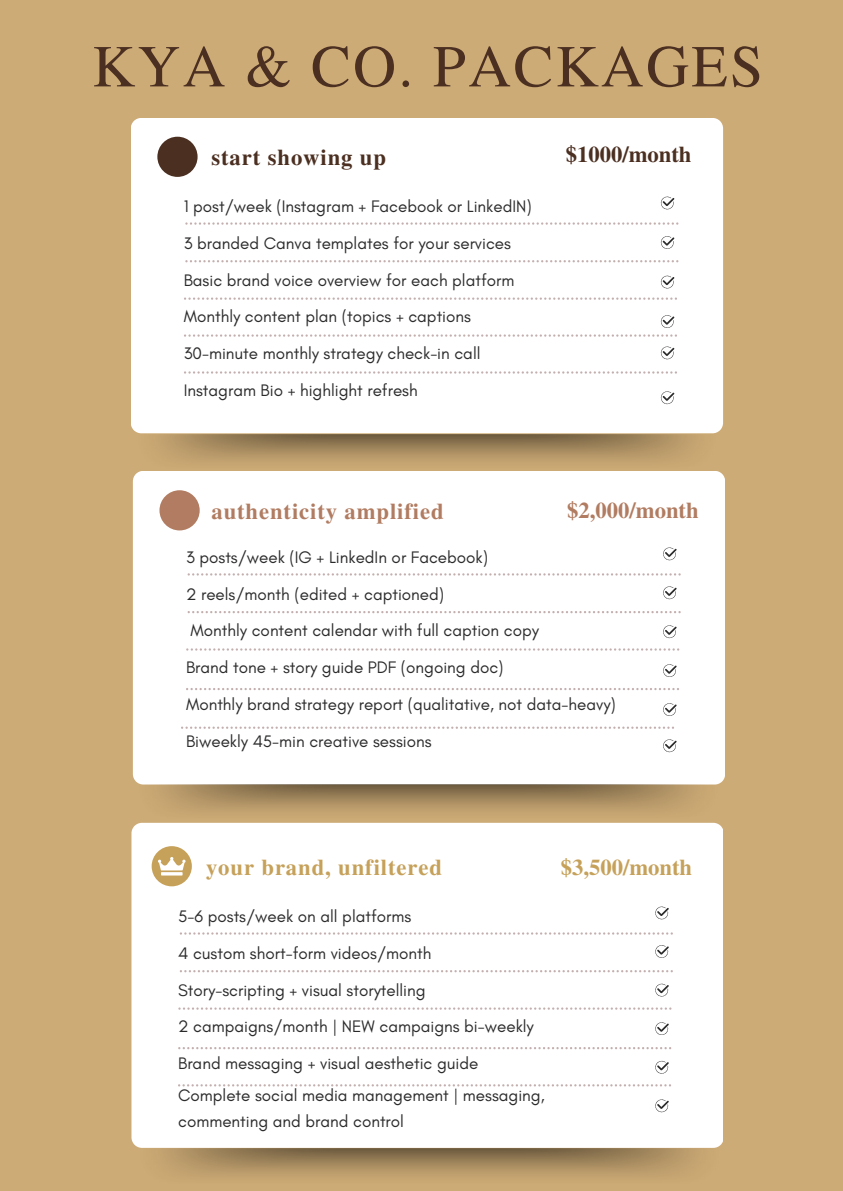
<style>
.page{position:relative;width:843px;height:1191px;background:#fff}
.page>*{position:absolute;margin:0;border:0;box-sizing:border-box;transform-origin:0 0}
.t1{font:59.4px "Te X Gyre Termes";letter-spacing:.04em;color:#4b2f21}
.t2{font:700 22.6px "Te X Gyre Termes";letter-spacing:.04em;color:#b17c61}
.t3{font:700 22.6px "Te X Gyre Termes";letter-spacing:.04em;color:#c6a15a}
.t4{font:700 22.6px "Te X Gyre Termes";letter-spacing:.04em;color:#4b2f21}
.t5{font:700 22.6px "Te X Gyre Termes";color:#b17c61}
.t6{font:700 22.6px "Te X Gyre Termes";color:#c6a15a}
.t7{font:700 22.6px "Te X Gyre Termes";color:#4b2f21}
.t8{font:17px/26.2px "Glacial Indifference";color:#2b2b2b}
</style>
<div class="page">
<div style="left:0;top:0;width:842px;height:1190px;background:#cdab76"></div>
<div style="left:131px;top:118px;width:591px;height:315px;background:#fff"></div>
<svg style="left:660px;top:196px;width:14px;height:13px"></svg>
<svg style="left:660px;top:315px;width:14px;height:13px"></svg>
<svg style="left:660px;top:236px;width:14px;height:13px"></svg>
<svg style="left:660px;top:276px;width:14px;height:12px"></svg>
<svg style="left:185px;top:222px;width:493px;height:3px"></svg>
<svg style="left:185px;top:260px;width:493px;height:2px"></svg>
<svg style="left:184px;top:297px;width:492px;height:3px"></svg>
<div style="left:157px;top:137px;width:40px;height:40px;background:#4b2f21;border-radius:50%"></div>
<div style="left:133px;top:471px;width:591px;height:313px;background:#fff"></div>
<svg style="left:663px;top:547px;width:13px;height:13px"></svg>
<svg style="left:663px;top:664px;width:13px;height:13px"></svg>
<svg style="left:663px;top:586px;width:13px;height:13px"></svg>
<svg style="left:663px;top:625px;width:13px;height:13px"></svg>
<svg style="left:187px;top:573px;width:493px;height:2px"></svg>
<svg style="left:187px;top:611px;width:493px;height:2px"></svg>
<svg style="left:186px;top:648px;width:493px;height:2px"></svg>
<svg style="left:186px;top:688px;width:492px;height:2px"></svg>
<svg style="left:663px;top:703px;width:13px;height:12px"></svg>
<div style="left:131px;top:822px;width:592px;height:325px;background:#fff"></div>
<svg style="left:655px;top:906px;width:13px;height:13px"></svg>
<svg style="left:655px;top:1022px;width:13px;height:12px"></svg>
<svg style="left:655px;top:945px;width:13px;height:12px"></svg>
<svg style="left:655px;top:983px;width:13px;height:13px"></svg>
<svg style="left:180px;top:932px;width:492px;height:2px"></svg>
<svg style="left:180px;top:969px;width:492px;height:3px"></svg>
<svg style="left:178px;top:1007px;width:493px;height:2px"></svg>
<svg style="left:178px;top:1046px;width:493px;height:3px"></svg>
<svg style="left:655px;top:1060px;width:13px;height:13px"></svg>
<div style="left:152px;top:846px;width:40px;height:40px;background:#c6a15a;border-radius:50%"></div>
<svg style="left:158px;top:857px;width:27px;height:18px"></svg>
<svg style="left:178px;top:1084px;width:493px;height:2px"></svg>
<svg style="left:655px;top:1099px;width:13px;height:12px"></svg>
<div style="left:159px;top:490px;width:41px;height:40px;background:#b17c61;border-radius:50%"></div>
<img style="left:140px;top:784px;width:578px;height:28px">
<svg style="left:184px;top:334px;width:492px;height:2px"></svg>
<svg style="left:184px;top:371px;width:492px;height:2px"></svg>
<svg style="left:660px;top:346px;width:14px;height:13px"></svg>
<svg style="left:660px;top:391px;width:14px;height:13px"></svg>
<svg style="left:181px;top:726px;width:492px;height:2px"></svg>
<svg style="left:663px;top:739px;width:13px;height:13px"></svg>
<p class="t1" style="left:92px;top:24px;width:672px">KYA &amp; CO. PACKAGES</p>
<p class="t4" style="left:211px;top:140px;width:176px">start showing up</p>
<p class="t7" style="left:565px;top:137px;width:127px">$1000/month</p>
<h1 class="t8" style="left:184px;top:193px;width:349px">1 post/week (Instagram + Facebook or LinkedIN)</h1>
<h2 class="t8" style="left:184px;top:230px;width:329px">3 branded Canva templates for your services</h2>
<h2 class="t8" style="left:184px;top:266px;width:332px">Basic brand voice overview for each platform</h2>
<p class="t8" style="left:184px;top:303px;width:289px">Monthly content plan (topics + captions</p>
<p class="t8" style="left:184px;top:340px;width:298px">30-minute monthly strategy check-in call</p>
<p class="t8" style="left:184px;top:377px;width:235px">Instagram Bio + highlight refresh</p>
<h2 class="t2" style="left:211px;top:493px;width:233px">authenticity amplified</h2>
<h2 class="t5" style="left:567px;top:492px;width:133px">$2,000/month</h2>
<p class="t8" style="left:186px;top:544px;width:303px">3 posts/week (IG + LinkedIn or Facebook)</p>
<p class="t8" style="left:186px;top:580px;width:259px">2 reels/month (edited + captioned)</p>
<p class="t8" style="left:190px;top:617px;width:350px">Monthly content calendar with full caption copy</p>
<p class="t8" style="left:186px;top:654px;width:319px">Brand tone + story guide PDF (ongoing doc)</p>
<p class="t8" style="left:186px;top:690px;width:431px">Monthly brand strategy report (qualitative, not data-heavy)</p>
<p class="t8" style="left:186px;top:727px;width:247px">Biweekly 45-min creative sessions</p>
<p class="t3" style="left:206px;top:849px;width:237px">your brand, unfiltered</p>
<p class="t6" style="left:560px;top:849px;width:133px">$3,500/month</p>
<p class="t8" style="left:178px;top:902px;width:234px">5-6 posts/week on all platforms</p>
<p class="t8" style="left:178px;top:939px;width:255px">4 custom short-form videos/month</p>
<p class="t8" style="left:178px;top:976px;width:249px">Story-scripting + visual storytelling</p>
<p class="t8" style="left:178px;top:1013px;width:357px">2 campaigns/month | NEW campaigns bi-weekly</p>
<p class="t8" style="left:178px;top:1049px;width:301px">Brand messaging + visual aesthetic guide</p>
<p class="t8" style="left:178px;top:1081px;width:368px">Complete social media management | messaging, commenting and brand control</p>
</div>
